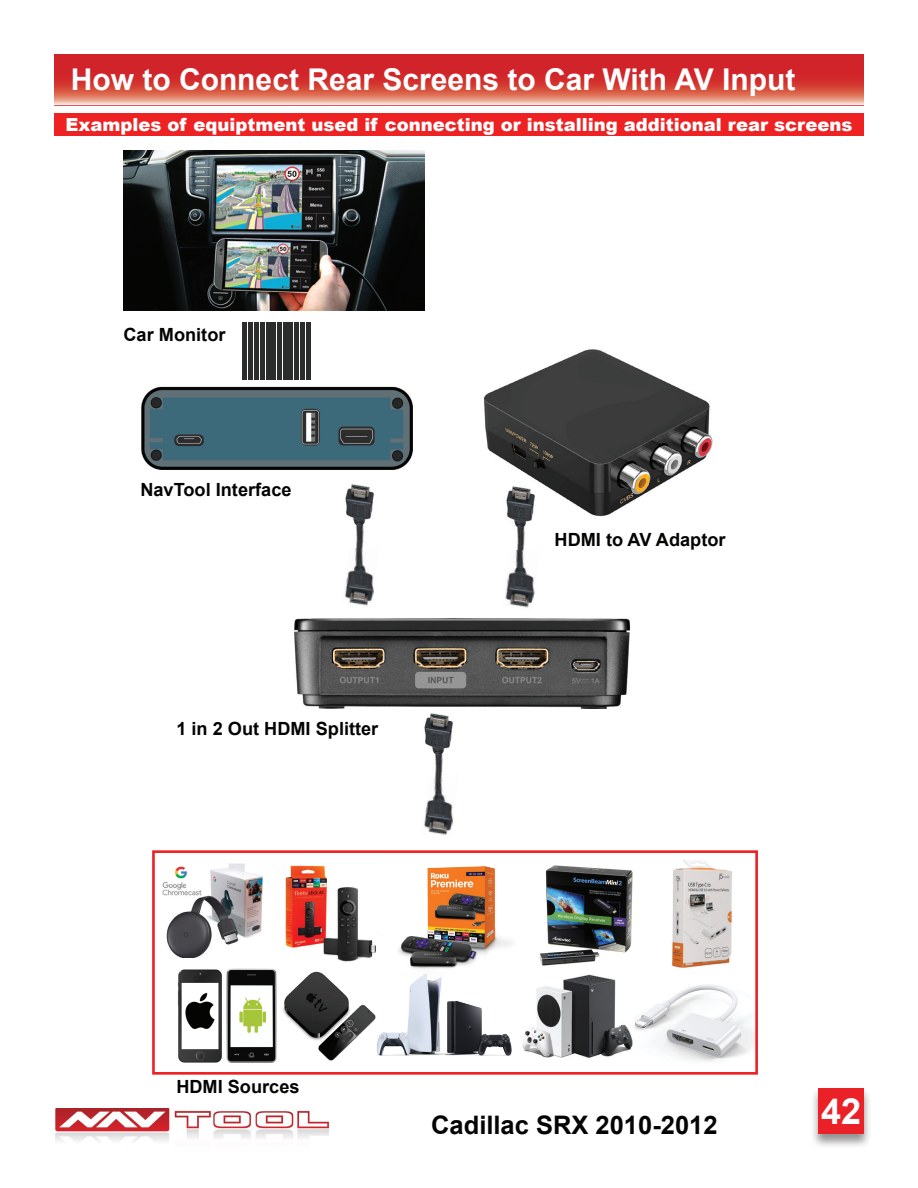
<style>
.page{position:relative;width:918px;height:1188px;background:#fff}
.page>*{position:absolute;margin:0;border:0;box-sizing:border-box;transform-origin:0 0}
.t1{font:700 36px "Arial";color:#fff}
.t2{font:700 30px "Arial";color:#fff}
.t3{font:700 25.5px "Arial";color:#040503}
.t4{font:700 18.15px "Arial";color:#040503}
.t5{font:900 18px "Arial";color:#fff}
</style>
<div class="page">
<img style="left:55px;top:1108px;width:275px;height:34px">
<div style="left:810px;top:1087px;width:62px;height:62px;background:#231f20;opacity:.5"></div>
<div style="left:818px;top:1088px;width:46px;height:46px;background:#ea2127"></div>
<img style="left:162px;top:863px;width:101px;height:95px">
<img style="left:285px;top:865px;width:91px;height:97px">
<img style="left:484px;top:349px;width:228px;height:167px">
<img style="left:141px;top:386px;width:271px;height:83px">
<img style="left:295px;top:618px;width:335px;height:91px">
<img style="left:424px;top:776px;width:30px;height:59px">
<img style="left:424px;top:713px;width:29px;height:63px">
<img style="left:344px;top:547px;width:30px;height:59px">
<img style="left:345px;top:484px;width:29px;height:63px">
<img style="left:505px;top:549px;width:30px;height:59px">
<img style="left:500px;top:484px;width:37px;height:65px">
<hr style="left:243px;top:322px;width:4px;height:58px;background:#2b2c2c">
<hr style="left:249px;top:322px;width:4px;height:58px;background:#2b2c2c">
<hr style="left:254px;top:322px;width:4px;height:58px;background:#2b2c2c">
<hr style="left:260px;top:322px;width:4px;height:58px;background:#2b2c2c">
<hr style="left:266px;top:322px;width:4px;height:58px;background:#2b2c2c">
<hr style="left:272px;top:322px;width:4px;height:58px;background:#2b2c2c">
<div style="left:277px;top:322px;width:5px;height:58px;background:#2b2c2c"></div>
<hr style="left:283px;top:322px;width:4px;height:58px;background:#2b2c2c">
<hr style="left:289px;top:322px;width:4px;height:58px;background:#2b2c2c">
<hr style="left:295px;top:322px;width:4px;height:58px;background:#2b2c2c">
<hr style="left:301px;top:322px;width:4px;height:58px;background:#2b2c2c">
<hr style="left:307px;top:322px;width:4px;height:58px;background:#2b2c2c">
<img style="left:634px;top:985px;width:120px;height:76px">
<img style="left:283px;top:971px;width:88px;height:90px">
<img style="left:539px;top:865px;width:94px;height:101px">
<img style="left:177px;top:969px;width:45px;height:94px">
<img style="left:226px;top:968px;width:51px;height:95px">
<img style="left:398px;top:866px;width:114px;height:108px">
<img style="left:672px;top:860px;width:60px;height:108px">
<img style="left:522px;top:974px;width:111px;height:84px">
<img style="left:371px;top:974px;width:141px;height:82px">
<img style="left:124px;top:151px;width:300px;height:159px">
<div style="left:152px;top:850px;width:606px;height:225px;border:3px solid #ee1f23"></div>
<hr style="left:54px;top:104px;width:810px;height:2px;background:#ea2127">
<svg style="left:54px;top:54px;width:810px;height:50px;background:#d74540"></svg>
<div style="left:54px;top:114px;width:810px;height:22px;background:#ee2123"></div>
<p class="t2" style="left:71px;top:60px;width:726px">How to Connect Rear Screens to Car With AV Input</p>
<p class="t5" style="left:66px;top:112px;width:788px">Examples of equiptment used if connecting or installing additional rear screens</p>
<p class="t4" style="left:124px;top:323px;width:104px">Car Monitor</p>
<p class="t4" style="left:140px;top:477px;width:153px">NavTool Interface</p>
<p class="t4" style="left:176px;top:717px;width:204px">1 in 2 Out HDMI Splitter</p>
<p class="t4" style="left:555px;top:528px;width:173px">HDMI to AV Adaptor</p>
<p class="t4" style="left:176px;top:1075px;width:125px">HDMI Sources</p>
<h3 class="t3" style="left:431px;top:1108px;width:288px">Cadillac SRX 2010-2012</h3>
<h1 class="t1" style="left:821px;top:1088px;width:42px">42</h1>
</div>
